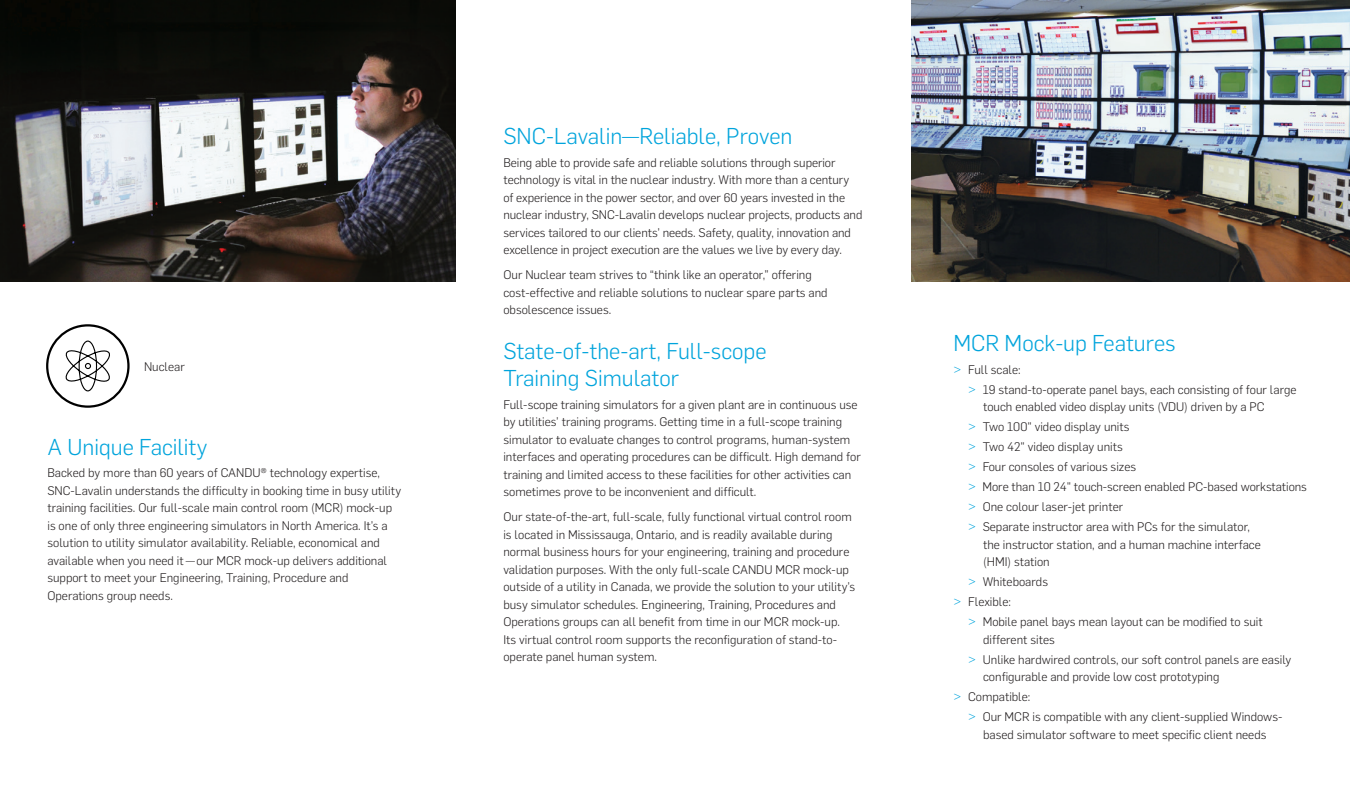
<style>
.page{position:relative;width:1350px;height:810px;background:#fff}
.page>*{position:absolute;margin:0;border:0;box-sizing:border-box;transform-origin:0 0}
.Subs{font:300 22.5px/27.5px "Flama";color:#00a4dc}
.Body{font:300 12.25px/17.5px "Flama";color:#231f20}
.Body_after_subs{font:300 12.25px/17.5px "Flama";color:#231f20}
.s1{font-size:13.75px;color:#00a4dc}
</style>
<div class="page">
<img style="left:0;top:0;width:456px;height:281px">
<img style="left:911px;top:0;width:439px;height:281px">
<div style="left:46px;top:324px;width:84px;height:84px;border:2px solid #000;border-radius:50%"></div>
<svg style="left:65px;top:340px;width:45px;height:52px"></svg>
<p class="Body" style="left:144px;top:357px;width:42px">Nuclear</p>
<p class="Subs" style="left:47px;top:432px;width:162px">A Unique Facility</p>
<p class="Body_after_subs" style="left:47px;top:464px;width:355px">Backed by more than 60 years of CANDU® technology expertise, SNC-Lavalin understands the difficulty in booking time in busy utility training facilities. Our full-scale main control room (MCR) mock-up is one of only three engineering simulators in North America. It’s a solution to utility simulator availability. Reliable, economical and available when you need it —our MCR mock-up delivers additional support to meet your Engineering, Training, Procedure and Operations group needs.</p>
<p class="Subs" style="left:503px;top:121px;width:291px">SNC-Lavalin—Reliable, Proven</p>
<p class="Body_after_subs" style="left:503px;top:153px;width:361px">Being able to provide safe and reliable solutions through superior technology is vital in the nuclear industry. With more than a century of experience in the power sector, and over 60 years invested in the nuclear industry, SNC-Lavalin develops nuclear projects, products and services tailored to our clients’ needs. Safety, quality, innovation and excellence in project execution are the values we live by every day.</p>
<p class="Body" style="left:503px;top:265px;width:326px">Our Nuclear team strives to “think like an operator,” offering cost-effective and reliable solutions to nuclear spare parts and obsolescence issues.</p>
<p class="Subs" style="left:503px;top:336px;width:265px">State-of-the-art, Full-scope<br>Training Simulator</p>
<p class="Body_after_subs" style="left:503px;top:395px;width:359px">Full-scope training simulators for a given plant are in continuous use by utilities’ training programs. Getting time in a full-scope training simulator to evaluate changes to control programs, human-system interfaces and operating procedures can be difficult. High demand for training and limited access to these facilities for other activities can sometimes prove to be inconvenient and difficult.</p>
<p class="Body" style="left:503px;top:507px;width:353px">Our state-of-the-art, full-scale, fully functional virtual control room is located in Mississauga, Ontario, and is readily available during normal business hours for your engineering, training and procedure validation purposes. With the only full-scale CANDU MCR mock-up outside of a utility in Canada, we provide the solution to your utility’s busy simulator schedules. Engineering, Training, Procedures and Operations groups can all benefit from time in our MCR mock-up.<br>Its virtual control room supports the reconfiguration of stand-to&shy;operate panel human system.</p>
<p class="Subs" style="left:953px;top:328px;width:224px">MCR Mock-up Features</p>
<p class="Body" style="left:953px;top:360px;width:69px"><span class="s1">&gt;</span> Full scale:</p>
<p class="Body" style="left:983px;top:380px;width:315px;text-indent:-15px"><span class="s1">&gt;</span> 19 stand-to-operate panel bays, each consisting of four large touch enabled video display units (VDU) driven by a PC</p>
<p class="Body" style="left:968px;top:418px;width:163px"><span class="s1">&gt;</span> Two 100" video display units</p>
<p class="Body" style="left:968px;top:438px;width:156px"><span class="s1">&gt;</span> Two 42" video display units</p>
<p class="Body" style="left:968px;top:458px;width:170px"><span class="s1">&gt;</span> Four consoles of various sizes</p>
<p class="Body" style="left:968px;top:478px;width:340px"><span class="s1">&gt;</span> More than 10 24" touch-screen enabled PC-based workstations</p>
<p class="Body" style="left:968px;top:498px;width:157px"><span class="s1">&gt;</span> One colour laser-jet printer</p>
<p class="Body" style="left:983px;top:518px;width:279px;text-indent:-15px"><span class="s1">&gt;</span> Separate instructor area with PCs for the simulator, the instructor station, and a human machine interface (HMI) station</p>
<p class="Body" style="left:968px;top:573px;width:82px"><span class="s1">&gt;</span> Whiteboards</p>
<p class="Body" style="left:953px;top:593px;width:59px"><span class="s1">&gt;</span> Flexible:</p>
<p class="Body" style="left:983px;top:613px;width:281px;text-indent:-15px"><span class="s1">&gt;</span> Mobile panel bays mean layout can be modified to suit different sites</p>
<p class="Body" style="left:983px;top:650px;width:310px;text-indent:-15px"><span class="s1">&gt;</span> Unlike hardwired controls, our soft control panels are easily configurable and provide low cost prototyping</p>
<p class="Body" style="left:953px;top:688px;width:79px"><span class="s1">&gt;</span> Compatible:</p>
<p class="Body" style="left:968px;top:708px;width:316px;text-align:center"><span class="s1">&gt;</span> Our MCR is compatible with any client-supplied Windows&shy;based simulator software to meet specific client needs</p>
</div>
